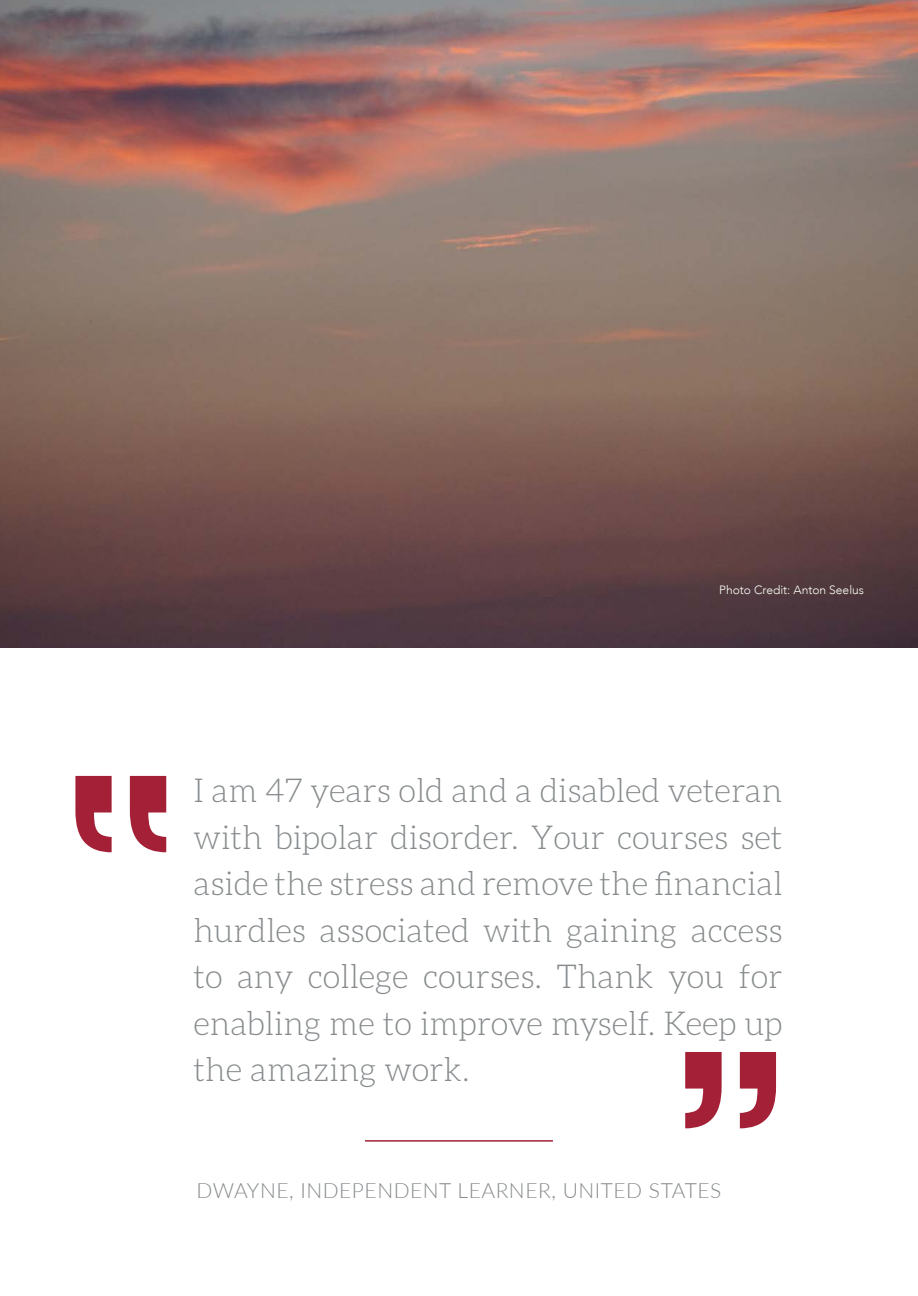
<style>
.page{position:relative;width:918px;height:1296px;background:#fff}
.page>*{position:absolute;margin:0;border:0;box-sizing:border-box;transform-origin:0 0}
.t1{font:300 33px/46.5px "Aleo";color:#878b8d;text-align:justify}
.t2{font:300 21px "Lato";letter-spacing:.025em;color:#878b8d}
.t3{font:300 12px "Avenir";color:#fff}
</style>
<div class="page">
<hr style="left:365px;top:1140px;width:188px;height:2px;background:#a42036">
<img style="left:0;top:0;width:918px;height:648px">
<svg style="left:75px;top:776px;width:37px;height:76px"></svg>
<svg style="left:130px;top:776px;width:36px;height:76px"></svg>
<svg style="left:740px;top:1052px;width:36px;height:76px"></svg>
<svg style="left:685px;top:1052px;width:37px;height:76px"></svg>
<p class="t3" style="left:719px;top:583px;width:146px">Photo Credit: Anton Seelus</p>
<p class="t1" style="left:193px;top:768px;width:591px">I am 47 years old and a disabled veteran with bipolar disorder. Your courses set aside the stress and remove the fnancial hurdles associated with gaining access to any college courses. Thank you for enabling me to improve myself. Keep up the amazing work.</p>
<p class="t2" style="left:197px;top:1176px;width:526px">DWAYNE, INDEPENDENT LEARNER, UNITED STATES</p>
</div>
